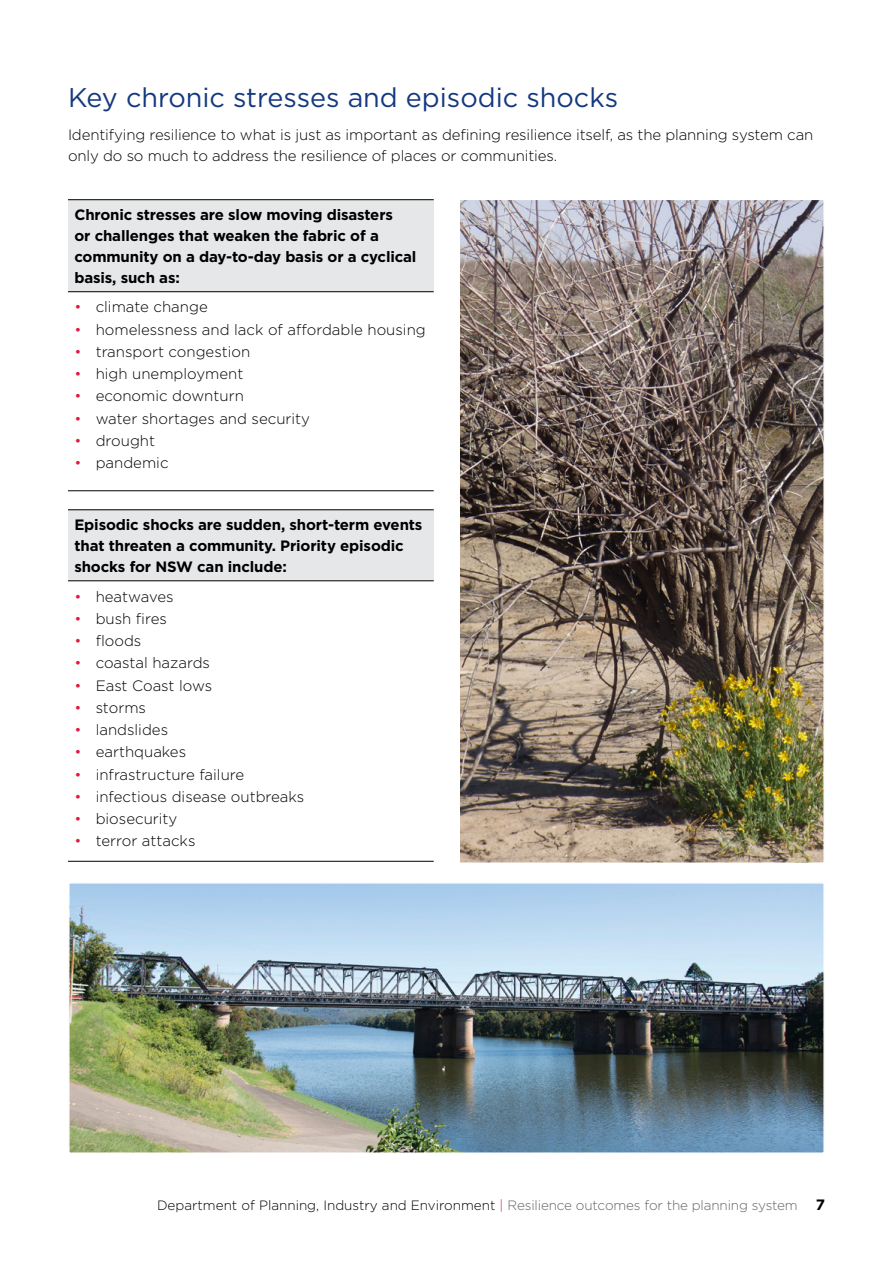
<style>
.page{position:relative;width:893px;height:1263px;background:#fff}
.page>*{position:absolute;margin:0;border:0;box-sizing:border-box;transform-origin:0 0}
.Heading_2{font:27px "Gotham";color:#15397f}
._1st_level_bullets{font:300 15px "Gotham";color:#000}
.Body_-_Black_text_Bo{font:700 15px/21px "Gotham";letter-spacing:-.01em;color:#000}
.Body_-_Black_text{font:300 15px/21px "Gotham";letter-spacing:-.01em;color:#000}
.t1{font:300 13.5px "Gotham";letter-spacing:-.01em;color:#000}
.s1{color:#e3173e}
.s2{color:#636466}
.s3{font-weight:700;font-size:15px}
</style>
<div class="page">
<div style="left:68px;top:200px;width:366px;height:92px;background:#e6e7e8"></div>
<hr style="left:68px;top:490px;width:366px;height:1px;background:#000">
<hr style="left:68px;top:199px;width:366px;height:1px;background:#000">
<hr style="left:68px;top:291px;width:366px;height:1px;background:#000">
<div style="left:68px;top:510px;width:366px;height:71px;background:#e6e7e8"></div>
<hr style="left:68px;top:861px;width:366px;height:1px;background:#000">
<hr style="left:68px;top:509px;width:366px;height:1px;background:#000">
<hr style="left:68px;top:580px;width:366px;height:1px;background:#000">
<img style="left:461px;top:202px;width:361px;height:659px">
<div style="left:458px;top:199px;width:367px;height:665px;border:2px solid #fff"></div>
<img style="left:71px;top:885px;width:751px;height:266px">
<div style="left:68px;top:882px;width:757px;height:272px;border:2px solid #fff"></div>
<p class="Heading_2" style="left:68px;top:80px;width:552px">Key chronic stresses and episodic shocks</p>
<p class="Body_-_Black_text" style="left:68px;top:124px;width:747px">Identifying resilience to what is just as important as defining resilience itself, as the planning system can only do so much to address the resilience of places or communities.</p>
<p class="Body_-_Black_text_Bo" style="left:74px;top:204px;width:344px">Chronic stresses are slow moving disasters<br>or challenges that weaken the fabric of a community on a day-to-day basis or a cyclical basis, such as:</p>
<p class="_1st_level_bullets" style="left:74px;top:298px;width:135px"><span class="s1">•</span> climate change</p>
<p class="_1st_level_bullets" style="left:74px;top:320px;width:353px"><span class="s1">•</span> homelessness and lack of affordable housing</p>
<p class="_1st_level_bullets" style="left:74px;top:342px;width:177px"><span class="s1">•</span> transport congestion</p>
<p class="_1st_level_bullets" style="left:74px;top:364px;width:171px"><span class="s1">•</span> high unemployment</p>
<p class="_1st_level_bullets" style="left:74px;top:387px;width:171px"><span class="s1">•</span> economic downturn</p>
<p class="_1st_level_bullets" style="left:74px;top:409px;width:237px"><span class="s1">•</span> water shortages and security</p>
<p class="_1st_level_bullets" style="left:74px;top:431px;width:82px"><span class="s1">•</span> drought</p>
<p class="_1st_level_bullets" style="left:74px;top:453px;width:96px"><span class="s1">•</span> pandemic</p>
<p class="Body_-_Black_text_Bo" style="left:74px;top:514px;width:350px">Episodic shocks are sudden, short-term events that threaten a community. Priority episodic shocks for NSW can include:</p>
<p class="_1st_level_bullets" style="left:74px;top:587px;width:101px"><span class="s1">•</span> heatwaves</p>
<p class="_1st_level_bullets" style="left:74px;top:609px;width:94px"><span class="s1">•</span> bush fires</p>
<p class="_1st_level_bullets" style="left:74px;top:631px;width:68px"><span class="s1">•</span> floods</p>
<p class="_1st_level_bullets" style="left:74px;top:653px;width:137px"><span class="s1">•</span> coastal hazards</p>
<p class="_1st_level_bullets" style="left:74px;top:676px;width:139px"><span class="s1">•</span> East Coast lows</p>
<p class="_1st_level_bullets" style="left:74px;top:698px;width:73px"><span class="s1">•</span> storms</p>
<p class="_1st_level_bullets" style="left:74px;top:720px;width:95px"><span class="s1">•</span> landslides</p>
<p class="_1st_level_bullets" style="left:74px;top:742px;width:113px"><span class="s1">•</span> earthquakes</p>
<p class="_1st_level_bullets" style="left:74px;top:765px;width:171px"><span class="s1">•</span> infrastructure failure</p>
<p class="_1st_level_bullets" style="left:74px;top:787px;width:231px"><span class="s1">•</span> infectious disease outbreaks</p>
<p class="_1st_level_bullets" style="left:74px;top:809px;width:105px"><span class="s1">•</span> biosecurity</p>
<p class="_1st_level_bullets" style="left:74px;top:831px;width:123px"><span class="s1">•</span> terror attacks</p>
<p class="t1" style="left:157px;top:1197px;width:669px">Department of Planning, Industry and Environment <span class="s1">|</span> <span class="s2">Resilience outcomes for the planning system</span> <span class="s3">7</span></p>
</div>
